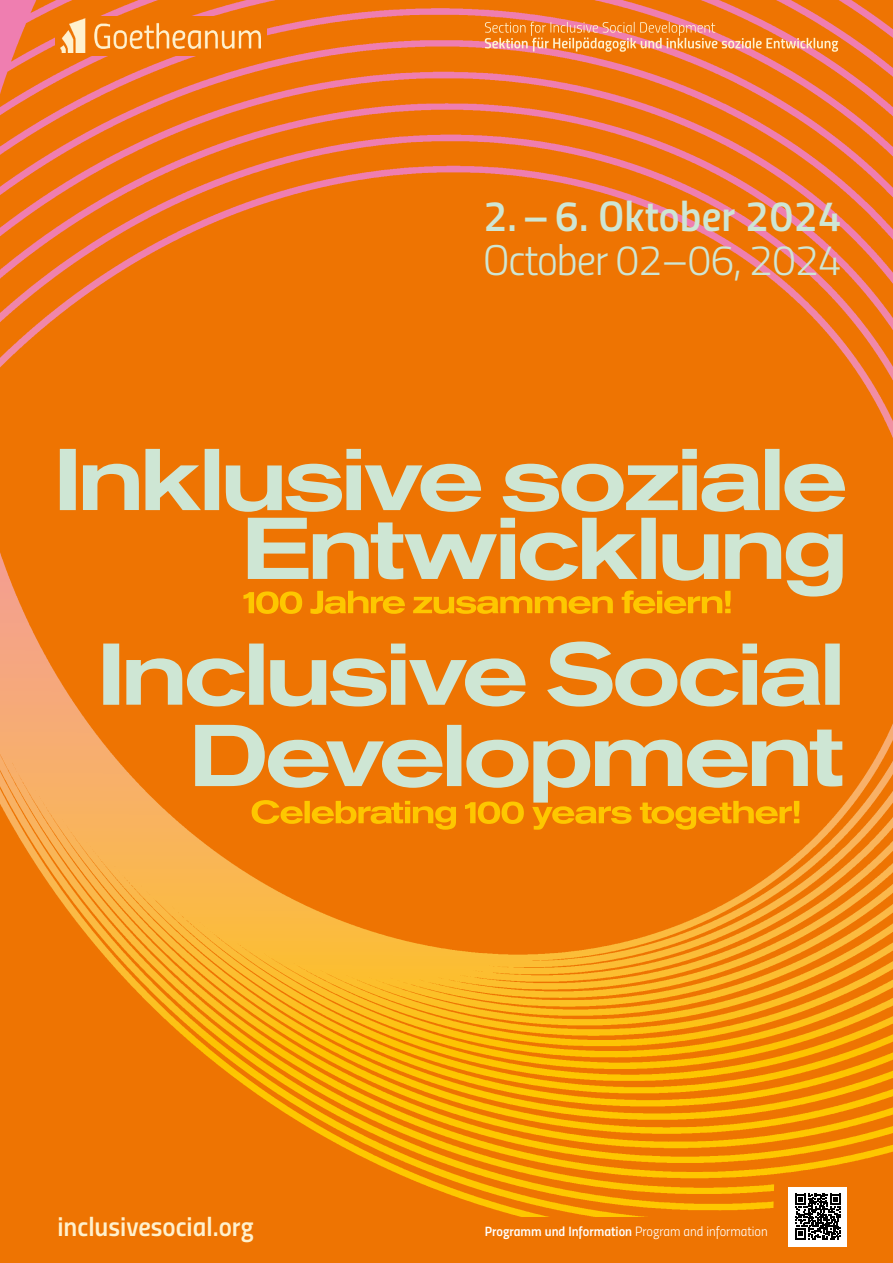
<style>
.page{position:relative;width:893px;height:1263px;background:#fff}
.page>*{position:absolute;margin:0;border:0;box-sizing:border-box;transform-origin:0 0}
.t1{font:42.83px "Goetheanum Titel Englisch";letter-spacing:-.025em;color:#cee6d4}
.t2{font:42.83px "Goetheanum Titel Deutsch";letter-spacing:.005em;color:#cee6d4}
.t3{font:27.15px "Goetheanum Titel Deutsch";color:#fff1cd}
.t4{font:13.5px "Goetheanum Titel Deutsch";color:#fff}
.s1{font-family:"Goetheanum Titel Englisch"}
</style>
<div class="page">
<img style="left:0;top:0;width:893px;height:1263px">
<svg style="left:485px;top:22px;width:353px;height:30px;background:#f18c45"></svg>
<div style="left:55px;top:16px;width:212px;height:40px;background:#ee7402"></div>
<img style="left:60px;top:18px;width:201px;height:34px">
<svg style="left:252px;top:803px;width:547px;height:27px;background:#f49301"></svg>
<svg style="left:243px;top:590px;width:488px;height:24px;background:#f69e00"></svg>
<svg style="left:248px;top:518px;width:595px;height:78px;background:#e19f51"></svg>
<svg style="left:60px;top:449px;width:785px;height:63px;background:#dfa761"></svg>
<svg style="left:195px;top:725px;width:647px;height:78px;background:#e29e50"></svg>
<svg style="left:103px;top:641px;width:737px;height:65px;background:#e0a55c"></svg>
<div style="left:451px;top:1217px;width:350px;height:46px;background:#ee7402"></div>
<svg style="left:772px;top:1160px;width:121px;height:103px"></svg>
<h1 class="t2" style="left:483px;top:183px;width:360px">2.–6. Oktober 2024</h1>
<h1 class="t1" style="left:483px;top:229px;width:360px">October 02–06, 2024</h1>
<h2 class="t3" style="left:57px;top:1205px;width:198px">inclusivesocial.org</h2>
<p class="t4" style="left:485px;top:1221px;width:285px">Programm und Information <span class="s1">Program and information</span></p>
</div>
